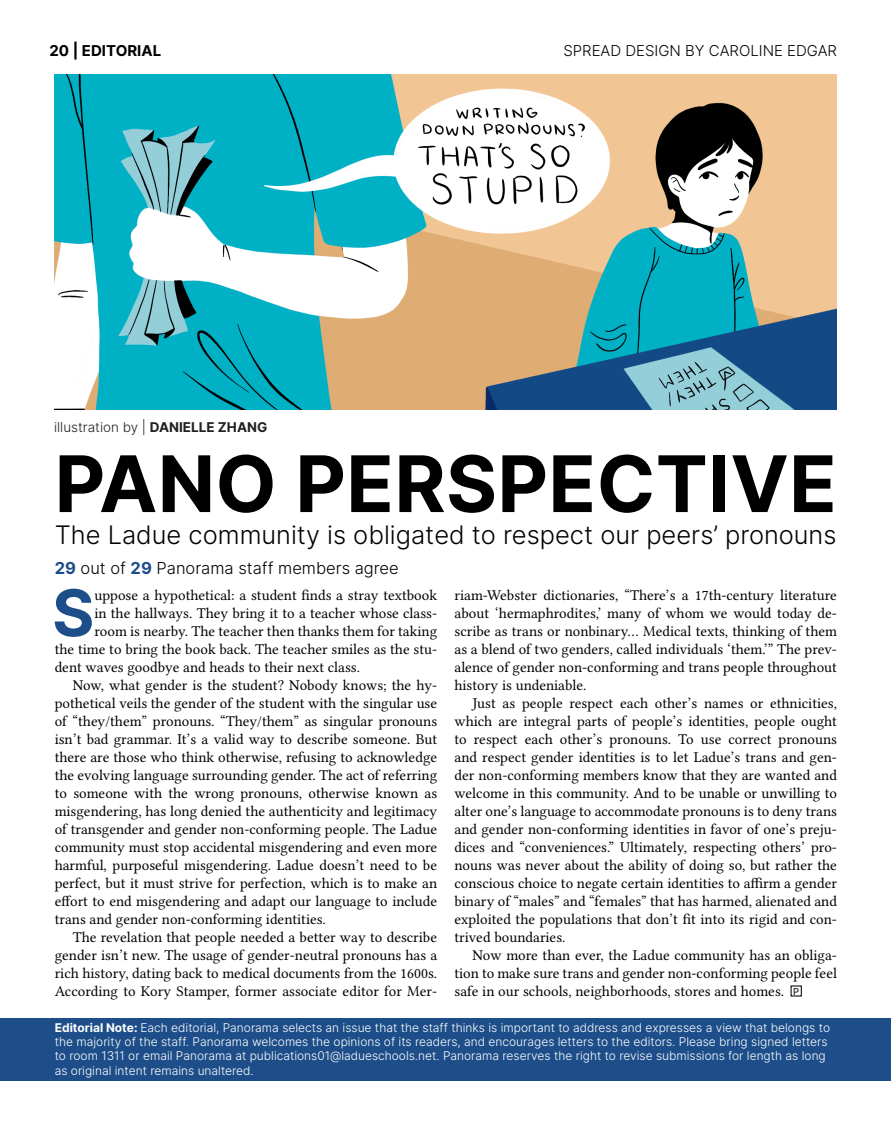
<style>
.page{position:relative;width:891px;height:1134px;background:#fff}
.page>*{position:absolute;margin:0;border:0;box-sizing:border-box;transform-origin:0 0}
.t1{font:700 78px "Inter";letter-spacing:.005em;color:#000}
.t2{font:700 64.5px "Inter";color:#1d4e89}
.t3{font:300 25.5px "Inter";color:#000}
.t4{font:300 16.5px "Inter";color:#000}
.t5{font:15px/18px "Libertinus Serif";color:#000;text-align:justify}
.t6{font:300 15px "Inter";color:#000}
.t7{font:700 15px "Inter";color:#000}
.t8{font:300 13.5px "Inter";color:#231f20}
.t9{font:300 12px/14.4px "Inter";color:#fff}
.t10{font:500 9.45px "Inter";color:#231f20}
.s1{font-weight:700}
.s2{font-weight:700;color:#1d4e89}
</style>
<div class="page">
<div style="left:791px;top:985px;width:11px;height:12px;border:1px solid #000"></div>
<div style="left:0;top:1018px;width:891px;height:63px;background:#1d4e89"></div>
<img style="left:54px;top:74px;width:783px;height:335px">
<p class="t7" style="left:50px;top:39px;width:113px">20 | EDITORIAL</p>
<p class="t6" style="left:563px;top:39px;width:275px">SPREAD DESIGN BY CAROLINE EDGAR</p>
<p class="t8" style="left:54px;top:418px;width:215px">illustration by | <span class="s1">DANIELLE ZHANG</span></p>
<p class="t1" style="left:55px;top:427px;width:784px">PANO PERSPECTIVE</p>
<p class="t3" style="left:55px;top:517px;width:783px">The Ladue community is obligated to respect our peers’ pronouns</p>
<p class="t2" style="left:52px;top:566px;width:44px">S</p>
<p class="t5" style="left:94px;top:586px;width:344px">uppose a hypothetical: a student finds a stray textbook</p>
<p class="t4" style="left:55px;top:557px;width:345px"><span class="s2">29</span> out of <span class="s2">29</span> Panorama staff members agree</p>
<p class="t5" style="left:454px;top:586px;width:384px">riam-Webster dictionaries, “There’s a 17th-century literature about ‘hermaphrodites,’ many of whom we would today de&shy;scribe as trans or nonbinary… Medical texts, thinking of them as a blend of two genders, called individuals ‘them.’” The prev&shy;alence of gender non-conforming and trans people throughout history is undeniable.</p>
<p class="t5" style="left:454px;top:694px;width:384px;text-indent:18px">Just as people respect each other’s names or ethnicities, which are integral parts of people’s identities, people ought to respect each other’s pronouns. To use correct pronouns and respect gender identities is to let Ladue’s trans and gen&shy;der non-conforming members know that they are wanted and welcome in this community. And to be unable or unwilling to alter one’s language to accommodate pronouns is to deny trans and gender non-conforming identities in favor of one’s preju&shy;dices and “conveniences.” Ultimately, respecting others’ pro&shy;nouns was never about the ability of doing so, but rather the conscious choice to negate certain identities to affirm a gender binary of “males” and “females” that has harmed, alienated and exploited the populations that don’t fit into its rigid and con&shy;trived boundaries.</p>
<p class="t5" style="left:454px;top:946px;width:384px;text-indent:18px">Now more than ever, the Ladue community has an obliga&shy;tion to make sure trans and gender non-conforming people feel safe in our schools, neighborhoods, stores and homes.</p>
<p class="t5" style="left:94px;top:604px;width:344px">in the hallways. They bring it to a teacher whose class-</p>
<p class="t5" style="left:94px;top:622px;width:344px">room is nearby. The teacher then thanks them for taking</p>
<p class="t5" style="left:55px;top:640px;width:384px">the time to bring the book back. The teacher smiles as the stu-</p>
<p class="t5" style="left:55px;top:658px;width:307px">dent waves goodbye and heads to their next class.</p>
<p class="t5" style="left:55px;top:676px;width:384px;text-indent:18px">Now, what gender is the student? Nobody knows; the hy&shy;pothetical veils the gender of the student with the singular use of “they/them” pronouns. “They/them” as singular pronouns isn’t bad grammar. It’s a valid way to describe someone. But there are those who think otherwise, refusing to acknowledge the evolving language surrounding gender. The act of referring to someone with the wrong pronouns, otherwise known as misgendering, has long denied the authenticity and legitimacy of transgender and gender non-conforming people. The Ladue community must stop accidental misgendering and even more harmful, purposeful misgendering. Ladue doesn’t need to be perfect, but it must strive for perfection, which is to make an effort to end misgendering and adapt our language to include trans and gender non-conforming identities.</p>
<p class="t5" style="left:55px;top:928px;width:384px;text-indent:18px">The revelation that people needed a better way to describe gender isn’t new. The usage of gender-neutral pronouns has a rich history, dating back to medical documents from the 1600s.<br>According to Kory Stamper, former associate editor for Mer-</p>
<p class="t10" style="left:793px;top:984px;width:8px">P</p>
<p class="t9" style="left:55px;top:1020px;width:777px"><span class="s1">Editorial Note:</span> Each editorial, Panorama selects an issue that the staff thinks is important to address and expresses a view that belongs to the majority of the staff. Panorama welcomes the opinions of its readers, and encourages letters to the editors. Please bring signed letters to room 1311 or email Panorama at publications01@ladueschools.net. Panorama reserves the right to revise submissions for length as long as original intent remains unaltered.</p>
</div>
